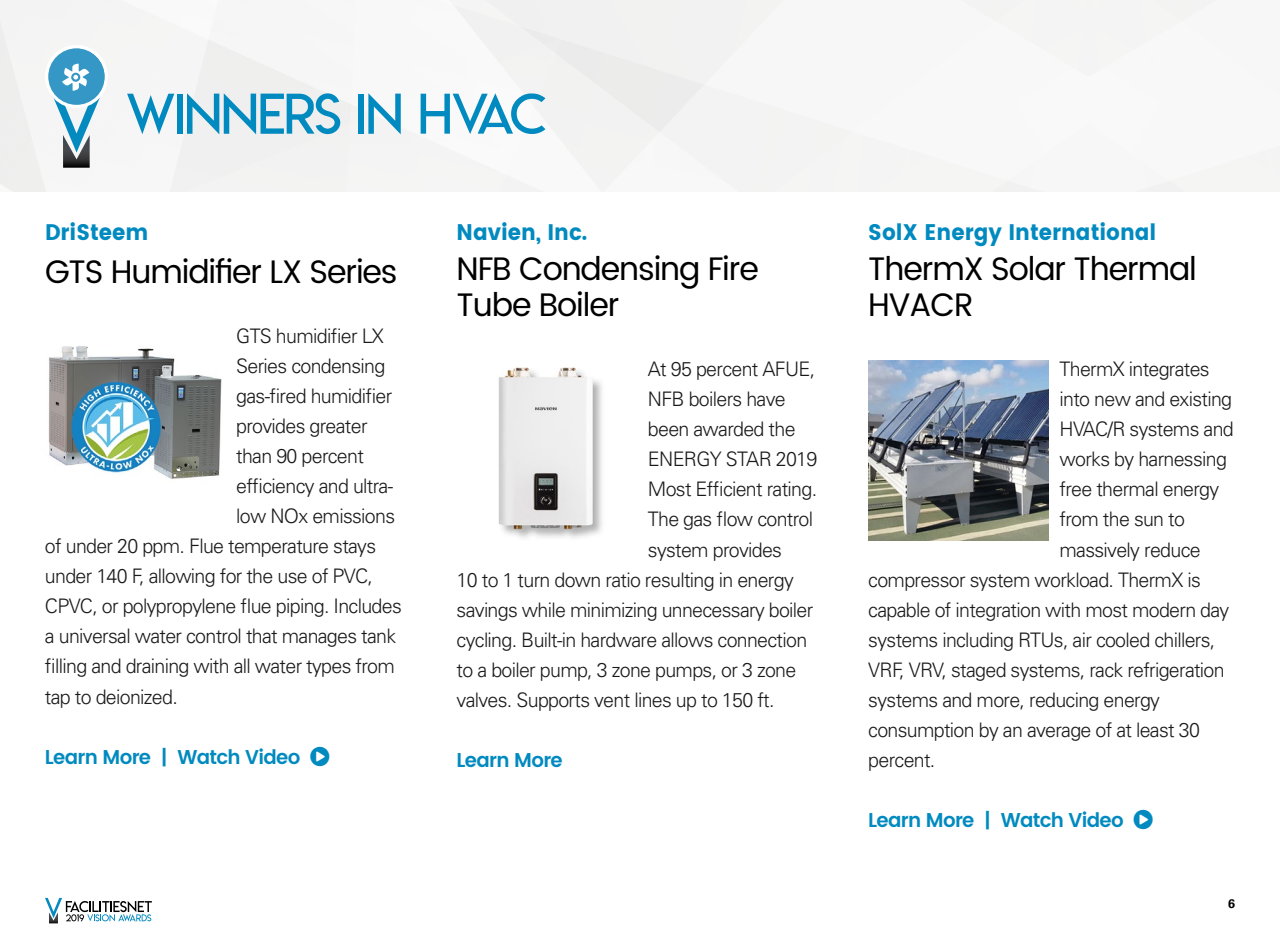
<style>
.page{position:relative;width:1280px;height:936px;background:#fff}
.page>*{position:absolute;margin:0;border:0;box-sizing:border-box;transform-origin:0 0}
.t1{font:55px "Lemon Milklight";letter-spacing:-.02em;color:#018abf}
.t2{font:32.5px/36.1px "Poppins";letter-spacing:-.035em;color:#000}
.t3{font:22.5px "Poppins";color:#018abf;scale:.94 1}
.t4{font:300 20px "Univers";letter-spacing:-.035em;color:#1a1a1a}
.t5{font:600 20px "Poppins";letter-spacing:-.035em;color:#018abf}
.t6{font:700 12.5px "Univers";color:#000}
</style>
<div class="page">
<svg style="left:45px;top:897px;width:107px;height:26px"></svg>
<img style="left:48px;top:346px;width:174px;height:133px">
<img style="left:498px;top:367px;width:104px;height:171px">
<svg style="left:47px;top:48px;width:58px;height:120px"></svg>
<div style="left:45px;top:45px;width:63px;height:63px;border:3px solid #fff;border-radius:50%"></div>
<img style="left:868px;top:360px;width:180px;height:180px">
<h1 class="t1" style="left:126px;top:80px;width:422px">WINNERS IN HVAC</h1>
<p class="t3" style="left:45px;top:219px;width:112px">DriSteem</p>
<h2 class="t2" style="left:45px;top:254px;width:354px">GTS Humidifier LX Series</h2>
<p class="t4" style="left:236px;top:324px;width:149px">GTS humidifier LX</p>
<p class="t4" style="left:236px;top:354px;width:151px">Series condensing</p>
<p class="t4" style="left:236px;top:384px;width:158px">gas-fired humidifier</p>
<p class="t4" style="left:236px;top:414px;width:133px">provides greater</p>
<p class="t4" style="left:236px;top:444px;width:129px">than 90 percent</p>
<p class="t4" style="left:236px;top:474px;width:158px">efficiency and ultra-</p>
<p class="t4" style="left:236px;top:504px;width:160px">low NOx emissions</p>
<p class="t4" style="left:45px;top:534px;width:333px">of under 20 ppm. Flue temperature stays</p>
<p class="t4" style="left:45px;top:564px;width:330px">under 140 F, allowing for the use of PVC,</p>
<p class="t4" style="left:45px;top:594px;width:358px">CPVC, or polypropylene flue piping. Includes</p>
<p class="t4" style="left:45px;top:624px;width:353px">a universal water control that manages tank</p>
<p class="t4" style="left:45px;top:654px;width:351px">filling and draining with all water types from</p>
<p class="t4" style="left:45px;top:684px;width:134px">tap to deionized.</p>
<p class="t5" style="left:45px;top:741px;width:257px">Learn More | Watch Video</p>
<p class="t3" style="left:457px;top:219px;width:140px">Navien, Inc.</p>
<h2 class="t2" style="left:457px;top:251px;width:304px">NFB Condensing Fire<br>Tube Boiler</h2>
<p class="t4" style="left:648px;top:357px;width:169px">At 95 percent AFUE,</p>
<p class="t4" style="left:648px;top:387px;width:139px">NFB boilers have</p>
<p class="t4" style="left:648px;top:417px;width:149px">been awarded the</p>
<p class="t4" style="left:648px;top:447px;width:171px">ENERGY STAR 2019</p>
<p class="t4" style="left:648px;top:477px;width:171px">Most Efficient rating.</p>
<p class="t4" style="left:648px;top:507px;width:167px">The gas flow control</p>
<p class="t4" style="left:648px;top:537px;width:136px">system provides</p>
<p class="t4" style="left:457px;top:567px;width:339px">10 to 1 turn down ratio resulting in energy</p>
<p class="t4" style="left:457px;top:597px;width:358px">savings while minimizing unnecessary boiler</p>
<p class="t4" style="left:457px;top:627px;width:352px">cycling. Built-in hardware allows connection</p>
<p class="t4" style="left:457px;top:657px;width:341px">to a boiler pump, 3 zone pumps, or 3 zone</p>
<p class="t4" style="left:457px;top:687px;width:319px">valves. Supports vent lines up to 150 ft.</p>
<p class="t5" style="left:457px;top:744px;width:108px">Learn More</p>
<p class="t3" style="left:868px;top:219px;width:308px">SolX Energy International</p>
<h2 class="t2" style="left:868px;top:251px;width:330px">ThermX Solar Thermal<br>HVACR</h2>
<p class="t4" style="left:1060px;top:357px;width:152px">ThermX integrates</p>
<p class="t4" style="left:1060px;top:387px;width:174px">into new and existing</p>
<p class="t4" style="left:1060px;top:417px;width:176px">HVAC/R systems and</p>
<p class="t4" style="left:1060px;top:447px;width:169px">works by harnessing</p>
<p class="t4" style="left:1060px;top:477px;width:161px">free thermal energy</p>
<p class="t4" style="left:1060px;top:507px;width:127px">from the sun to</p>
<p class="t4" style="left:1060px;top:537px;width:143px">massively reduce</p>
<p class="t4" style="left:868px;top:567px;width:334px">compressor system workload. ThermX is</p>
<p class="t4" style="left:868px;top:597px;width:363px">capable of integration with most modern day</p>
<p class="t4" style="left:868px;top:627px;width:349px">systems including RTUs, air cooled chillers,</p>
<p class="t4" style="left:868px;top:657px;width:358px">VRF, VRV, staged systems, rack refrigeration</p>
<p class="t4" style="left:868px;top:687px;width:293px">systems and more, reducing energy</p>
<p class="t4" style="left:868px;top:717px;width:333px">consumption by an average of at least 30</p>
<p class="t4" style="left:868px;top:747px;width:69px">percent.</p>
<p class="t5" style="left:868px;top:804px;width:257px">Learn More | Watch Video</p>
<p class="t6" style="left:1228px;top:895px;width:8px">6</p>
</div>
